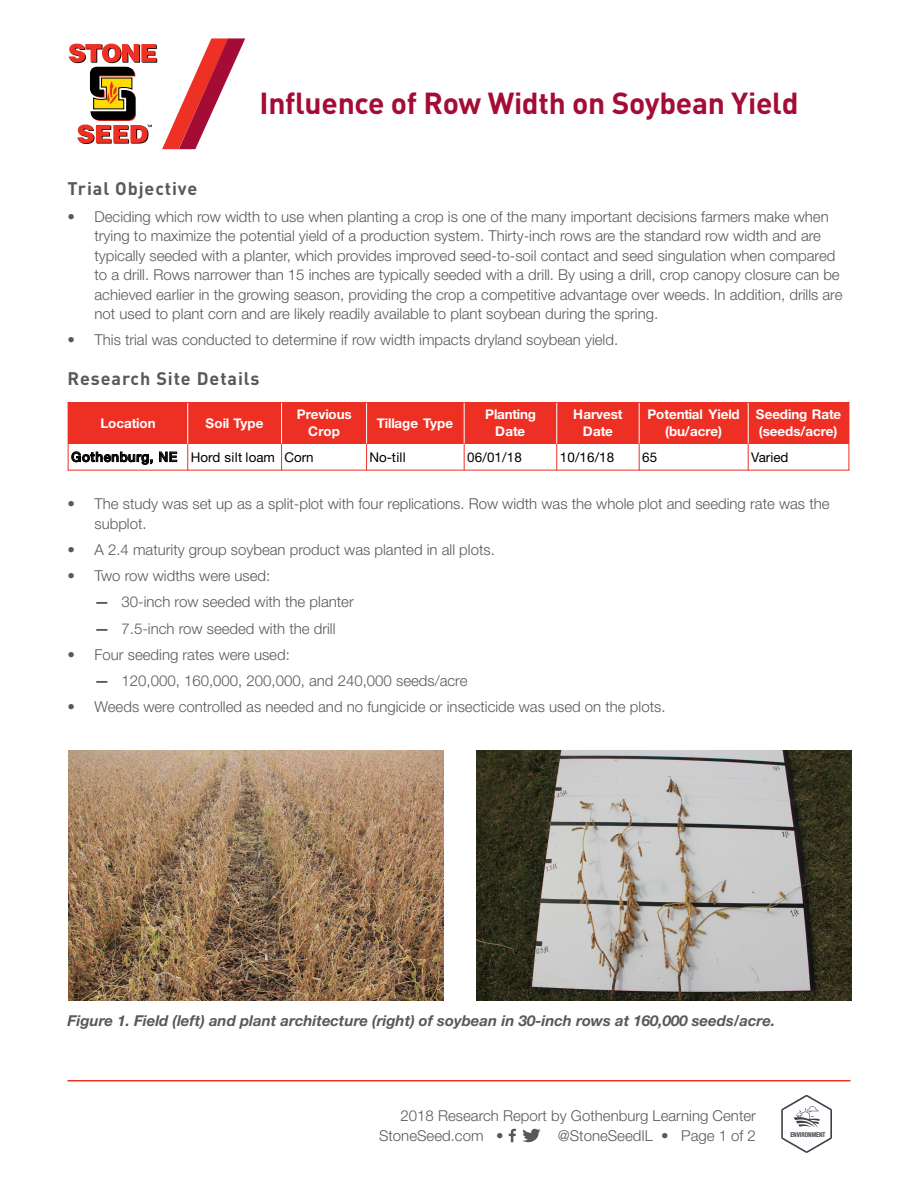
<style>
.page{position:relative;width:918px;height:1188px;background:#fff}
.page>*{position:absolute;margin:0;border:0;box-sizing:border-box;transform-origin:0 0}
.t1{font:700 30px "DIN";letter-spacing:-.01em;color:#a40c35}
.t2{font:700 18px "DIN";letter-spacing:.05em;color:#58595b}
.t3{font:300 15px/19.5px "Helvetica Neue";color:#58595b}
.t4{font:italic 700 15px "Helvetica Neue";color:#58595b}
.t5{font:700 13.35px/17.2px "Helvetica Neue";letter-spacing:-.005em;color:#fff;text-align:center}
.t6{font:13.35px "Helvetica Neue";letter-spacing:.015em;color:#000}
.t7{font:700 condensed 6.75px "Helvetica Neue LT Std";color:#414042;scale:.91 1}
.s1{font-weight:500}
.s2{font-family:"Helvetica Neue LT Std";font-weight:700}
</style>
<div class="page">
<hr style="left:68px;top:1080px;width:782px;height:2px;background:#ee3124">
<svg style="left:509px;top:1129px;width:7px;height:13px"></svg>
<svg style="left:522px;top:1128px;width:19px;height:15px"></svg>
<svg style="left:68px;top:38px;width:177px;height:111px"></svg>
<div style="left:68px;top:403px;width:120px;height:41px;background:#ee3024"></div>
<div style="left:188px;top:403px;width:94px;height:41px;background:#ee3024"></div>
<div style="left:282px;top:403px;width:85px;height:41px;background:#ee3024"></div>
<div style="left:367px;top:403px;width:97px;height:41px;background:#ee3024"></div>
<div style="left:464px;top:403px;width:93px;height:41px;background:#ee3024"></div>
<div style="left:557px;top:403px;width:82px;height:41px;background:#ee3024"></div>
<div style="left:639px;top:403px;width:109px;height:41px;background:#ee3024"></div>
<div style="left:748px;top:403px;width:101px;height:41px;background:#ee3024"></div>
<hr style="left:187px;top:402px;width:1px;height:42px;background:#fff">
<svg style="left:187px;top:444px;width:1px;height:26px"></svg>
<hr style="left:281px;top:402px;width:1px;height:42px;background:#fff">
<svg style="left:281px;top:444px;width:1px;height:26px"></svg>
<hr style="left:366px;top:402px;width:1px;height:42px;background:#fff">
<svg style="left:366px;top:444px;width:1px;height:26px"></svg>
<hr style="left:464px;top:402px;width:1px;height:42px;background:#fff">
<svg style="left:464px;top:444px;width:1px;height:26px"></svg>
<hr style="left:556px;top:402px;width:1px;height:42px;background:#fff">
<svg style="left:556px;top:444px;width:1px;height:26px"></svg>
<hr style="left:639px;top:402px;width:1px;height:42px;background:#fff">
<svg style="left:639px;top:444px;width:1px;height:26px"></svg>
<hr style="left:748px;top:402px;width:1px;height:42px;background:#fff">
<svg style="left:748px;top:444px;width:1px;height:26px"></svg>
<hr style="left:68px;top:402px;width:1px;height:69px;background:#ee3024">
<hr style="left:848px;top:402px;width:1px;height:69px;background:#ee3024">
<hr style="left:68px;top:402px;width:781px;height:1px;background:#ee3024">
<hr style="left:68px;top:470px;width:781px;height:1px;background:#ee3024">
<svg style="left:71px;top:451px;width:82px;height:14px"></svg>
<svg style="left:159px;top:452px;width:18px;height:10px"></svg>
<img style="left:69px;top:750px;width:375px;height:251px">
<img style="left:476px;top:750px;width:376px;height:251px">
<svg style="left:781px;top:1095px;width:51px;height:58px"></svg>
<h1 class="t1" style="left:260px;top:83px;width:541px">Influence of Row Width on Soybean Yield</h1>
<p class="t2" style="left:68px;top:177px;width:131px">Trial Objective</p>
<p class="t3" style="left:94px;top:206px;width:750px;text-indent:-27px">• Deciding which row width to use when planting a crop is one of the many important decisions farmers make when trying to maximize the potential yield of a production system. Thirty-inch rows are the standard row width and are typically seeded with a planter, which provides improved seed-to-soil contact and seed singulation when compared to a drill. Rows narrower than 15 inches are typically seeded with a drill. By using a drill, crop canopy closure can be achieved earlier in the growing season, providing the crop a competitive advantage over weeds. In addition, drills are not used to plant corn and are likely readily available to plant soybean during the spring.</p>
<p class="t3" style="left:68px;top:330px;width:552px">• This trial was conducted to determine if row width impacts dryland soybean yield.</p>
<p class="t2" style="left:68px;top:367px;width:194px">Research Site Details</p>
<p class="t5" style="left:101px;top:414px;width:57px">Location</p>
<p class="t5" style="left:205px;top:414px;width:60px">Soil Type</p>
<p class="t5" style="left:297px;top:405px;width:57px">Previous<br>Crop</p>
<p class="t5" style="left:377px;top:414px;width:78px">Tillage Type</p>
<p class="t5" style="left:485px;top:405px;width:52px">Planting<br>Date</p>
<p class="t5" style="left:573px;top:405px;width:51px">Harvest<br>Date</p>
<p class="t5" style="left:647px;top:405px;width:94px">Potential Yield (bu/acre)</p>
<p class="t5" style="left:756px;top:405px;width:87px;text-align:left">Seeding Rate (seeds/acre)</p>
<p class="t6" style="left:71px;top:449px;width:244px"><span class="s1">Gothenburg, NE</span> Hord silt loam Corn</p>
<p class="t6" style="left:370px;top:449px;width:38px">No-till</p>
<p class="t6" style="left:467px;top:449px;width:56px">06/01/18</p>
<p class="t6" style="left:560px;top:449px;width:56px">10/16/18</p>
<p class="t6" style="left:642px;top:449px;width:17px">65</p>
<p class="t6" style="left:751px;top:449px;width:39px">Varied</p>
<p class="t3" style="left:94px;top:494px;width:737px;text-indent:-27px">• The study was set up as a split-plot with four replications. Row width was the whole plot and seeding rate was the subplot.</p>
<p class="t3" style="left:68px;top:539px;width:429px">• A 2.4 maturity group soybean product was planted in all plots.</p>
<p class="t3" style="left:68px;top:566px;width:204px">• Two row widths were used:</p>
<p class="t3" style="left:94px;top:592px;width:261px"><span class="s2">—</span> 30-inch row seeded with the planter</p>
<p class="t3" style="left:94px;top:618px;width:242px"><span class="s2">—</span> 7.5-inch row seeded with the drill</p>
<p class="t3" style="left:68px;top:644px;width:224px">• Four seeding rates were used:</p>
<p class="t3" style="left:94px;top:671px;width:375px"><span class="s2">—</span> 120,000, 160,000, 200,000, and 240,000 seeds/acre</p>
<p class="t3" style="left:68px;top:697px;width:600px">• Weeds were controlled as needed and no fungicide or insecticide was used on the plots.</p>
<p class="t4" style="left:68px;top:1011px;width:709px">Figure 1. Field (left) and plant architecture (right) of soybean in 30-inch rows at 160,000 seeds/acre.</p>
<p class="t3" style="left:401px;top:1105px;width:357px">2018 Research Report by Gothenburg Learning Center</p>
<p class="t3" style="left:379px;top:1125px;width:126px">StoneSeed.com •</p>
<p class="t3" style="left:558px;top:1125px;width:200px">@StoneSeedIL • Page 1 of 2</p>
<p class="t7" style="left:790px;top:1130px;width:40px">ENVIRONMENT</p>
</div>
